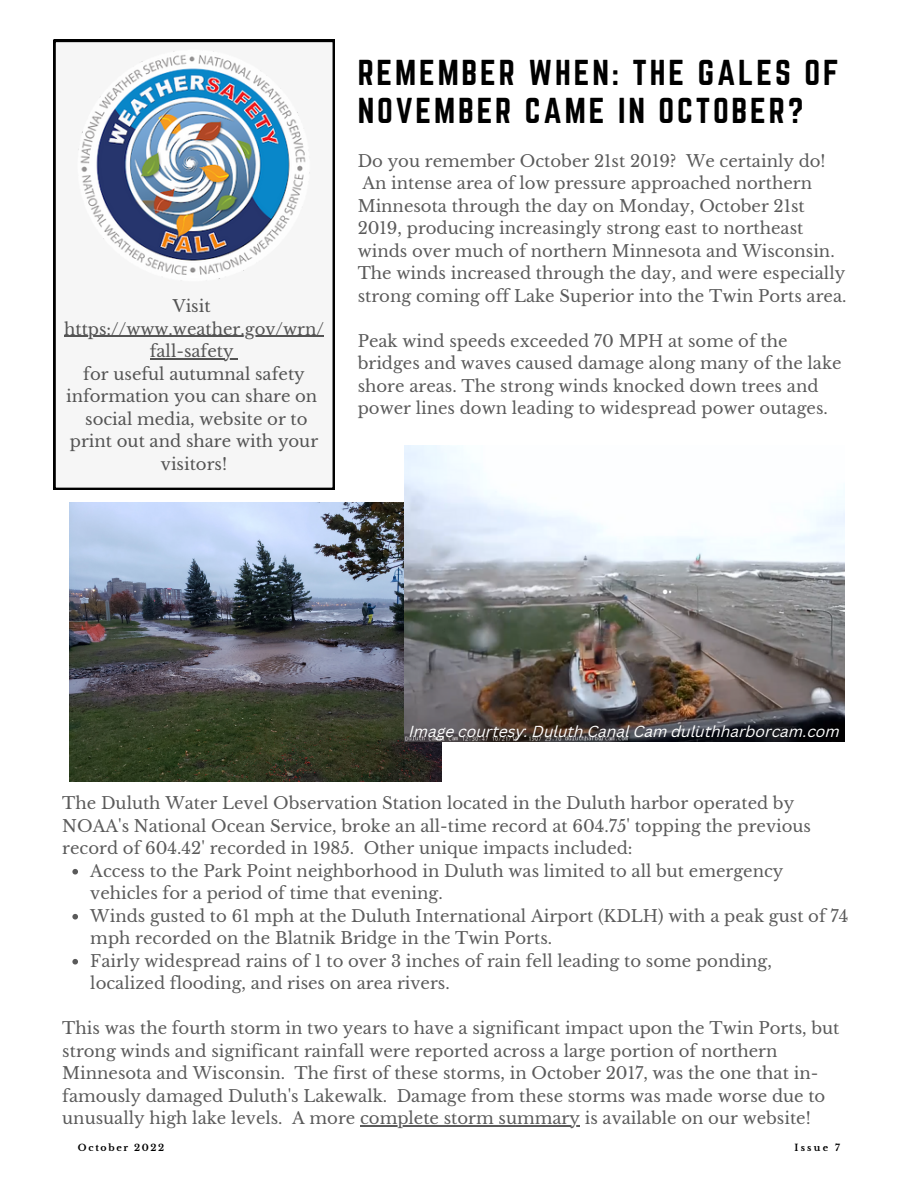
<style>
.page{position:relative;width:918px;height:1188px;background:#fff}
.page>*{position:absolute;margin:0;border:0;box-sizing:border-box;transform-origin:0 0}
.t1{font:31.5px/38.2px "Norwester";letter-spacing:.09em;color:#000}
.t2{font:16.5px/22.5px "Libre Baskerville";color:#000}
.t3{font:16.5px/22.5px "Libre Baskerville";color:#545454;text-align:center}
.t4{font:italic 15.6px "Canva Sans";color:#fff}
.t5{font:700 9.3px "Libre Baskerville";letter-spacing:.18em;color:#000}
</style>
<div class="page">
<div style="left:54px;top:40px;width:281px;height:450px;background:#f6f6f6"></div>
<img style="left:75px;top:48px;width:237px;height:237px;border-radius:15px">
<img style="left:69px;top:502px;width:372px;height:279px">
<img style="left:405px;top:446px;width:440px;height:296px">
<svg style="left:72px;top:869px;width:6px;height:6px"></svg>
<svg style="left:72px;top:914px;width:6px;height:6px"></svg>
<svg style="left:72px;top:959px;width:6px;height:6px"></svg>
<hr style="left:360px;top:1125px;width:220px;height:2px;background:#000">
<hr style="left:64px;top:336px;width:260px;height:1px;background:#545454">
<hr style="left:150px;top:358px;width:84px;height:1px;background:#545454">
<p class="t3" style="left:64px;top:295px;width:261px">Visit https://www.weather.gov/wrn/ fall-safety<br>for useful autumnal safety information you can share on social media, website or to print out and share with your visitors!</p>
<h1 class="t1" style="left:358px;top:53px;width:483px">REMEMBER WHEN: THE GALES OF<br>NOVEMBER CAME IN OCTOBER?</h1>
<p class="t2" style="left:358px;top:150px;width:490px">Do you remember October 21st 2019? We certainly do!<br>An intense area of low pressure approached northern Minnesota through the day on Monday, October 21st 2019, producing increasingly strong east to northeast winds over much of northern Minnesota and Wisconsin.<br>The winds increased through the day, and were especially strong coming off Lake Superior into the Twin Ports area.</p>
<p class="t2" style="left:358px;top:330px;width:486px">Peak wind speeds exceeded 70 MPH at some of the bridges and waves caused damage along many of the lake shore areas. The strong winds knocked down trees and power lines down leading to widespread power outages.</p>
<p class="t4" style="left:409px;top:725px;width:432px">Image courtesy: Duluth Canal Cam duluthharborcam.com</p>
<p class="t2" style="left:62px;top:792px;width:750px">The Duluth Water Level Observation Station located in the Duluth harbor operated by<br>NOAA's National Ocean Service, broke an all-time record at 604.75' topping the previous record of 604.42' recorded in 1985. Other unique impacts included:</p>
<p class="t2" style="left:90px;top:860px;width:760px">Access to the Park Point neighborhood in Duluth was limited to all but emergency vehicles for a period of time that evening.<br>Winds gusted to 61 mph at the Duluth International Airport (KDLH) with a peak gust of 74 mph recorded on the Blatnik Bridge in the Twin Ports.<br>Fairly widespread rains of 1 to over 3 inches of rain fell leading to some ponding, localized flooding, and rises on area rivers.</p>
<p class="t2" style="left:62px;top:1017px;width:779px">This was the fourth storm in two years to have a significant impact upon the Twin Ports, but strong winds and significant rainfall were reported across a large portion of northern Minnesota and Wisconsin. The first of these storms, in October 2017, was the one that in&shy;famously damaged Duluth's Lakewalk. Damage from these storms was made worse due to unusually high lake levels. A more complete storm summary is available on our website!</p>
<p class="t5" style="left:78px;top:1142px;width:88px">October 2022</p>
<p class="t5" style="left:795px;top:1142px;width:47px">Issue 7</p>
</div>
